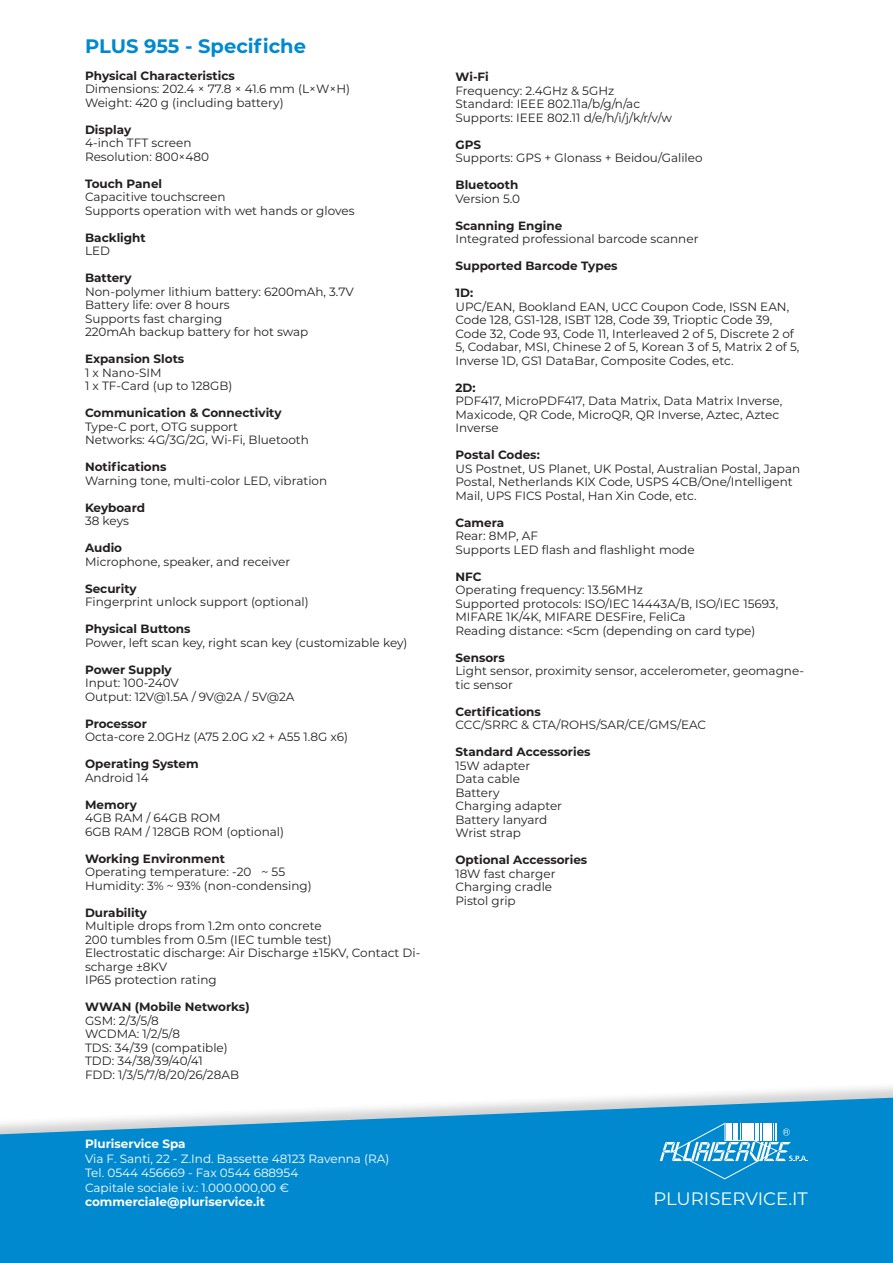
<style>
.page{position:relative;width:893px;height:1263px;background:#fff}
.page>*{position:absolute;margin:0;border:0;box-sizing:border-box;transform-origin:0 0}
.t1{font:700 19.5px "Montserrat";color:#0089cf}
.t2{font:18px "Montserrat";color:#fff}
.t3{font:12px/13.5px "Montserrat";color:#231f20}
.t4{font:700 12px "Montserrat";color:#231f20}
.t5{font:12px/14.4px "Montserrat";color:#fff}
.t6{font:700 12px "Montserrat";color:#fff}
</style>
<div class="page">
<div style="left:0;top:1082px;width:893px;height:181px;background:#231f20;opacity:.2"></div>
<svg style="left:0;top:1097px;width:893px;height:166px;background:#1c95d2"></svg>
<svg style="left:660px;top:1122px;width:148px;height:58px"></svg>
<h1 class="t1" style="left:85px;top:32px;width:223px">PLUS 955 - Specifiche</h1>
<p class="t4" style="left:85px;top:67px;width:151px">Physical Characteristics</p>
<p class="t3" style="left:85px;top:82px;width:266px">Dimensions: 202.4 × 77.8 × 41.6 mm (L×W×H)<br>Weight: 420 g (including battery)</p>
<p class="t4" style="left:85px;top:121px;width:48px">Display</p>
<p class="t3" style="left:85px;top:136px;width:126px">4-inch TFT screen<br>Resolution: 800×480</p>
<p class="t4" style="left:85px;top:175px;width:79px">Touch Panel</p>
<p class="t3" style="left:85px;top:190px;width:271px">Capacitive touchscreen<br>Supports operation with wet hands or gloves</p>
<p class="t4" style="left:85px;top:229px;width:62px">Backlight</p>
<p class="t3" style="left:85px;top:244px;width:27px">LED</p>
<p class="t4" style="left:85px;top:269px;width:48px">Battery</p>
<p class="t3" style="left:85px;top:284px;width:270px">Non-polymer lithium battery: 6200mAh, 3.7V<br>Battery life: over 8 hours<br>Supports fast charging<br>220mAh backup battery for hot swap</p>
<p class="t4" style="left:85px;top:350px;width:101px">Expansion Slots</p>
<p class="t3" style="left:85px;top:365px;width:149px">1 x Nano-SIM<br>1 x TF-Card (up to 128GB)</p>
<p class="t4" style="left:85px;top:404px;width:198px">Communication &amp; Connectivity</p>
<p class="t3" style="left:85px;top:419px;width:225px">Type-C port, OTG support<br>Networks: 4G/3G/2G, Wi-Fi, Bluetooth</p>
<p class="t4" style="left:85px;top:458px;width:83px">Notifications</p>
<p class="t3" style="left:85px;top:473px;width:244px">Warning tone, multi-color LED, vibration</p>
<p class="t4" style="left:85px;top:499px;width:62px">Keyboard</p>
<p class="t3" style="left:85px;top:514px;width:45px">38 keys</p>
<p class="t4" style="left:85px;top:539px;width:39px">Audio</p>
<p class="t3" style="left:85px;top:554px;width:207px">Microphone, speaker, and receiver</p>
<p class="t4" style="left:85px;top:580px;width:53px">Security</p>
<p class="t3" style="left:85px;top:595px;width:225px">Fingerprint unlock support (optional)</p>
<p class="t4" style="left:85px;top:620px;width:107px">Physical Buttons</p>
<p class="t3" style="left:85px;top:635px;width:324px">Power, left scan key, right scan key (customizable key)</p>
<p class="t4" style="left:85px;top:661px;width:88px">Power Supply</p>
<p class="t3" style="left:85px;top:676px;width:211px">Input: 100-240V<br>Output: 12V@1.5A / 9V@2A / 5V@2A</p>
<p class="t4" style="left:85px;top:715px;width:63px">Processor</p>
<p class="t3" style="left:85px;top:730px;width:265px">Octa-core 2.0GHz (A75 2.0G x2 + A55 1.8G x6)</p>
<p class="t4" style="left:85px;top:755px;width:115px">Operating System</p>
<p class="t3" style="left:85px;top:770px;width:65px">Android 14</p>
<p class="t4" style="left:85px;top:796px;width:54px">Memory</p>
<p class="t3" style="left:85px;top:811px;width:201px">4GB RAM / 64GB ROM<br>6GB RAM / 128GB ROM (optional)</p>
<p class="t4" style="left:85px;top:850px;width:141px">Working Environment</p>
<p class="t3" style="left:85px;top:865px;width:228px">Operating temperature: -20℃ ~ 55℃<br>Humidity: 3% ~ 93% (non-condensing)</p>
<p class="t4" style="left:85px;top:904px;width:64px">Durability</p>
<p class="t3" style="left:85px;top:919px;width:337px">Multiple drops from 1.2m onto concrete<br>200 tumbles from 0.5m (IEC tumble test)<br>Electrostatic discharge: Air Discharge ±15KV, Contact Di&shy;scharge ±8KV<br>IP65 protection rating</p>
<p class="t4" style="left:85px;top:998px;width:166px">WWAN (Mobile Networks)</p>
<p class="t3" style="left:85px;top:1013px;width:155px">GSM: 2/3/5/8<br>WCDMA: 1/2/5/8<br>TDS: 34/39 (compatible)<br>TDD: 34/38/39/40/41<br>FDD: 1/3/5/7/8/20/26/28AB</p>
<p class="t6" style="left:85px;top:1135px;width:102px">Pluriservice Spa</p>
<p class="t5" style="left:85px;top:1151px;width:306px">Via F. Santi, 22 - Z.Ind. Bassette 48123 Ravenna (RA)<br>Tel. 0544 456669 - Fax 0544 688954<br>Capitale sociale i.v.: 1.000.000,00 €</p>
<p class="t6" style="left:85px;top:1193px;width:181px">commerciale@pluriservice.it</p>
<p class="t4" style="left:455px;top:68px;width:35px">Wi-Fi</p>
<p class="t3" style="left:455px;top:83px;width:218px">Frequency: 2.4GHz &amp; 5GHz<br>Standard: IEEE 802.11a/b/g/n/ac<br>Supports: IEEE 802.11 d/e/h/i/j/k/r/v/w</p>
<p class="t4" style="left:455px;top:136px;width:27px">GPS</p>
<p class="t3" style="left:455px;top:151px;width:249px">Supports: GPS + Glonass + Beidou/Galileo</p>
<p class="t4" style="left:455px;top:176px;width:64px">Bluetooth</p>
<p class="t3" style="left:455px;top:191px;width:66px">Version 5.0</p>
<p class="t4" style="left:455px;top:217px;width:108px">Scanning Engine</p>
<p class="t3" style="left:455px;top:232px;width:244px">Integrated professional barcode scanner</p>
<p class="t4" style="left:455px;top:257px;width:164px">Supported Barcode Types</p>
<p class="t4" style="left:455px;top:284px;width:19px">1D:</p>
<p class="t3" style="left:455px;top:299px;width:346px">UPC/EAN, Bookland EAN, UCC Coupon Code, ISSN EAN, Code 128, GS1-128, ISBT 128, Code 39, Trioptic Code 39, Code 32, Code 93, Code 11, Interleaved 2 of 5, Discrete 2 of 5, Codabar, MSI, Chinese 2 of 5, Korean 3 of 5, Matrix 2 of 5, Inverse 1D, GS1 DataBar, Composite Codes, etc.</p>
<p class="t4" style="left:455px;top:379px;width:22px">2D:</p>
<p class="t3" style="left:455px;top:394px;width:328px">PDF417, MicroPDF417, Data Matrix, Data Matrix Inverse,<br>Maxicode, QR Code, MicroQR, QR Inverse, Aztec, Aztec<br>Inverse</p>
<p class="t4" style="left:455px;top:446px;width:86px">Postal Codes:</p>
<p class="t3" style="left:455px;top:461px;width:346px">US Postnet, US Planet, UK Postal, Australian Postal, Japan<br>Postal, Netherlands KIX Code, USPS 4CB/One/Intelligent<br>Mail, UPS FICS Postal, Han Xin Code, etc.</p>
<p class="t4" style="left:455px;top:514px;width:50px">Camera</p>
<p class="t3" style="left:455px;top:529px;width:241px">Rear: 8MP, AF<br>Supports LED flash and flashlight mode</p>
<p class="t4" style="left:455px;top:568px;width:28px">NFC</p>
<p class="t3" style="left:455px;top:583px;width:324px">Operating frequency: 13.56MHz<br>Supported protocols: ISO/IEC 14443A/B, ISO/IEC 15693, MIFARE 1K/4K, MIFARE DESFire, FeliCa<br>Reading distance: &lt;5cm (depending on card type)</p>
<p class="t4" style="left:455px;top:649px;width:51px">Sensors</p>
<p class="t3" style="left:455px;top:664px;width:350px">Light sensor, proximity sensor, accelerometer, geomagne&shy;tic sensor</p>
<p class="t4" style="left:455px;top:703px;width:87px">Certifications</p>
<p class="t3" style="left:455px;top:718px;width:252px">CCC/SRRC &amp; CTA/ROHS/SAR/CE/GMS/EAC</p>
<p class="t4" style="left:455px;top:743px;width:137px">Standard Accessories</p>
<p class="t3" style="left:455px;top:758px;width:108px">15W adapter<br>Data cable<br>Battery<br>Charging adapter<br>Battery lanyard<br>Wrist strap</p>
<p class="t4" style="left:455px;top:851px;width:133px">Optional Accessories</p>
<p class="t3" style="left:455px;top:866px;width:101px">18W fast charger<br>Charging cradle<br>Pistol grip</p>
<h2 class="t2" style="left:653px;top:1186px;width:156px">PLURISERVICE.IT</h2>
</div>
